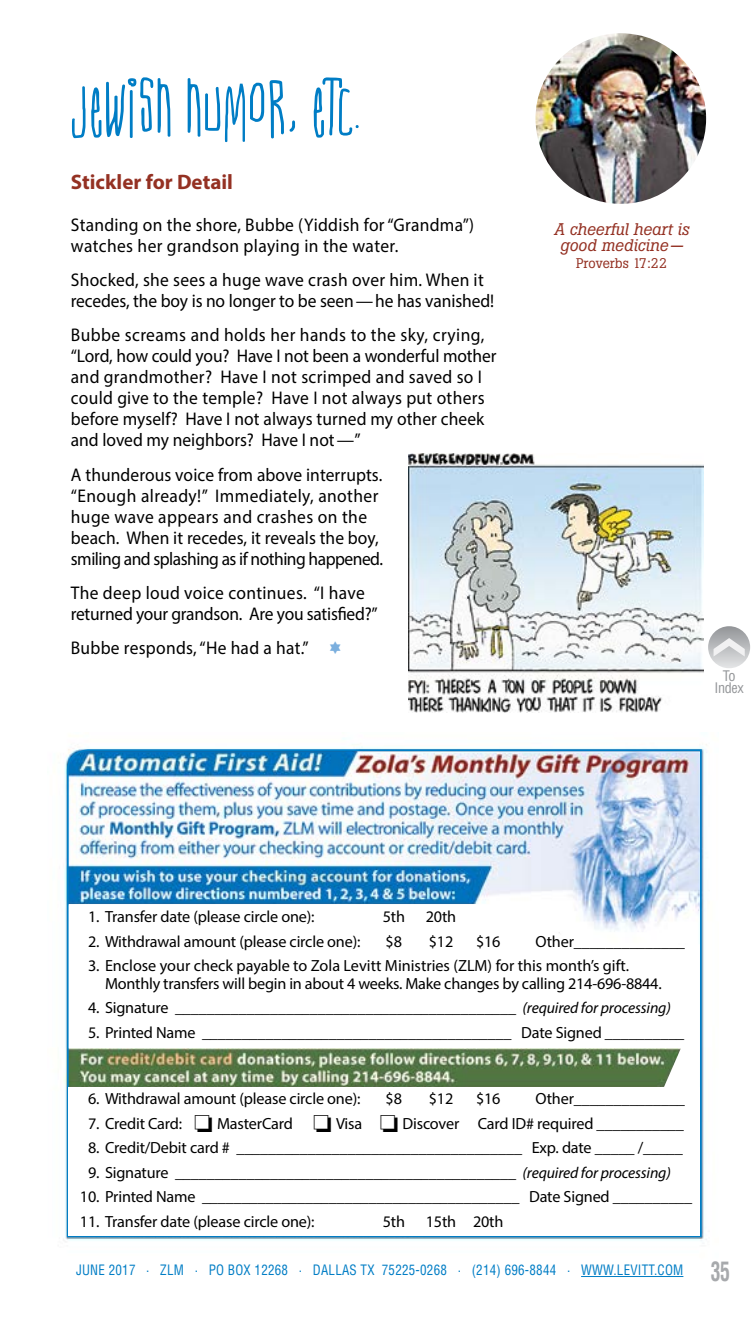
<style>
.page{position:relative;width:756px;height:1323px;background:#fff}
.page>*{position:absolute;margin:0;border:0;box-sizing:border-box;transform-origin:0 0}
.t1{font:66.5px "Nerve Tonic";letter-spacing:.05em;color:#007dc5}
.t2{font:700 condensed 26.25px "Helvetica";color:#a7a9ac;scale:.75 1}
.t3{font:700 21px "Myriad Pro";color:#943123}
.t4{font:18.38px/21px "Myriad Pro";letter-spacing:.01em;color:#000;scale:.95 1}
.t5{font:18.38px/21px "Myriad Pro";letter-spacing:-.015em;color:#000;scale:.95 1}
.t6{font:italic 16.62px/16.6px "Boton";color:#943123;text-align:center}
.t7{font:16.1px/17.5px "Myriad Pro";letter-spacing:-.01em;color:#000}
.t8{font:condensed 14.17px/12.2px "Helvetica";letter-spacing:-.025em;color:#939598;text-align:center}
.t9{font:condensed 14px "Helvetica";letter-spacing:.02em;color:#007dc5;scale:.93 1}
.t10{font:13.83px "Boton";color:#943123}
.s1{font-family:"Quirks ICG";color:#7bafde}
.s2{font-style:italic;font-size:15.75px}
</style>
<div class="page">
<img style="left:63px;top:738px;width:644px;height:503px">
<img style="left:66px;top:748px;width:637px;height:490px">
<hr style="left:581px;top:1276px;width:102px;height:1px;background:#007dc5">
<div style="left:68px;top:1087px;width:632px;height:148px;background:#fff"></div>
<svg style="left:69px;top:904px;width:631px;height:183px"></svg>
<img style="left:536px;top:33px;width:170px;height:171px;border-radius:85px">
<img style="left:408px;top:453px;width:295px;height:259px">
<div style="left:708px;top:626px;width:42px;height:42px;background:linear-gradient(to bottom,#949799,#e1e3e3);border-radius:21px"></div>
<svg style="left:714px;top:638px;width:31px;height:19px"></svg>
<h1 class="t1" style="left:71px;top:75px;width:291px">JEWISH HUMOR, ETC.</h1>
<h3 class="t3" style="left:71px;top:168px;width:164px">Stickler for Detail</h3>
<p class="t4" style="left:71px;top:214px;width:426px">Standing on the shore, Bubbe (Yiddish for “Grandma”) watches her grandson playing in the water.</p>
<p class="t4" style="left:71px;top:269px;width:447px">Shocked, she sees a huge wave crash over him. When it recedes, the boy is no longer to be seen—he has vanished!</p>
<p class="t4" style="left:71px;top:325px;width:450px">Bubbe screams and holds her hands to the sky, crying, “Lord, how could you? Have I not been a wonderful mother and grandmother? Have I not scrimped and saved so I could give to the temple? Have I not always put others before myself? Have I not always turned my other cheek and loved my neighbors? Have I not—”</p>
<p class="t4" style="left:71px;top:464px;width:330px">A thunderous voice from above interrupts. “Enough already!” Immediately, another huge wave appears and crashes on the beach. When it recedes, it reveals the boy, smiling and splashing as if nothing happened.</p>
<p class="t5" style="left:71px;top:582px;width:324px">The deep loud voice continues. “I have returned your grandson. Are you satisfied?”</p>
<p class="t4" style="left:71px;top:637px;width:288px">Bubbe responds, “He had a hat.” <span class="s1">1</span></p>
<p class="t6" style="left:554px;top:221px;width:136px">A cheerful heart is good medicine—</p>
<p class="t10" style="left:576px;top:255px;width:92px">Proverbs 17:22</p>
<p class="t8" style="left:714px;top:670px;width:31px">To<br>Index</p>
<p class="t7" style="left:88px;top:908px;width:228px">1. Transfer date (please circle one):</p>
<p class="t7" style="left:383px;top:908px;width:24px">5th</p>
<p class="t7" style="left:426px;top:908px;width:32px">20th</p>
<p class="t7" style="left:88px;top:932px;width:274px">2. Withdrawal amount (please circle one):</p>
<p class="t7" style="left:386px;top:932px;width:18px">$8</p>
<p class="t7" style="left:429px;top:932px;width:26px">$12</p>
<p class="t7" style="left:476px;top:932px;width:26px">$16</p>
<p class="t7" style="left:535px;top:932px;width:151px">Other______________</p>
<p class="t7" style="left:105px;top:957px;width:558px;text-indent:-17px">3. Enclose your check payable to Zola Levitt Ministries (ZLM) for this month’s gift.<br>Monthly transfers will begin in about 4 weeks. Make changes by calling 214-696-8844.</p>
<p class="t7" style="left:88px;top:999px;width:584px">4. Signature ___________________________________________ <span class="s2">(required for processing)</span></p>
<p class="t7" style="left:88px;top:1023px;width:598px">5. Printed Name _______________________________________ Date Signed __________</p>
<p class="t7" style="left:88px;top:1090px;width:274px">6. Withdrawal amount (please circle one):</p>
<p class="t7" style="left:386px;top:1090px;width:18px">$8</p>
<p class="t7" style="left:429px;top:1090px;width:26px">$12</p>
<p class="t7" style="left:476px;top:1090px;width:26px">$16</p>
<p class="t7" style="left:535px;top:1090px;width:151px">Other______________</p>
<p class="t7" style="left:88px;top:1114px;width:597px">7. Credit Card: □ MasterCard □ Visa □ Discover Card ID# required ___________</p>
<p class="t7" style="left:88px;top:1139px;width:596px">8. Credit/Debit card # ____________________________________ Exp. date _____ /_____</p>
<p class="t7" style="left:88px;top:1163px;width:584px">9. Signature ___________________________________________ <span class="s2">(required for processing)</span></p>
<p class="t7" style="left:80px;top:1188px;width:614px">10. Printed Name ________________________________________ Date Signed __________</p>
<p class="t7" style="left:80px;top:1212px;width:236px">11. Transfer date (please circle one):</p>
<p class="t7" style="left:383px;top:1212px;width:24px">5th</p>
<p class="t7" style="left:426px;top:1212px;width:79px">15th 20th</p>
<p class="t9" style="left:76px;top:1261px;width:655px">JUNE 2017 . ZLM . PO BOX 12268 . DALLAS TX 75225-0268 . (214) 696-8844 . WWW.LEVITT.COM</p>
<h2 class="t2" style="left:711px;top:1255px;width:27px">35</h2>
</div>
